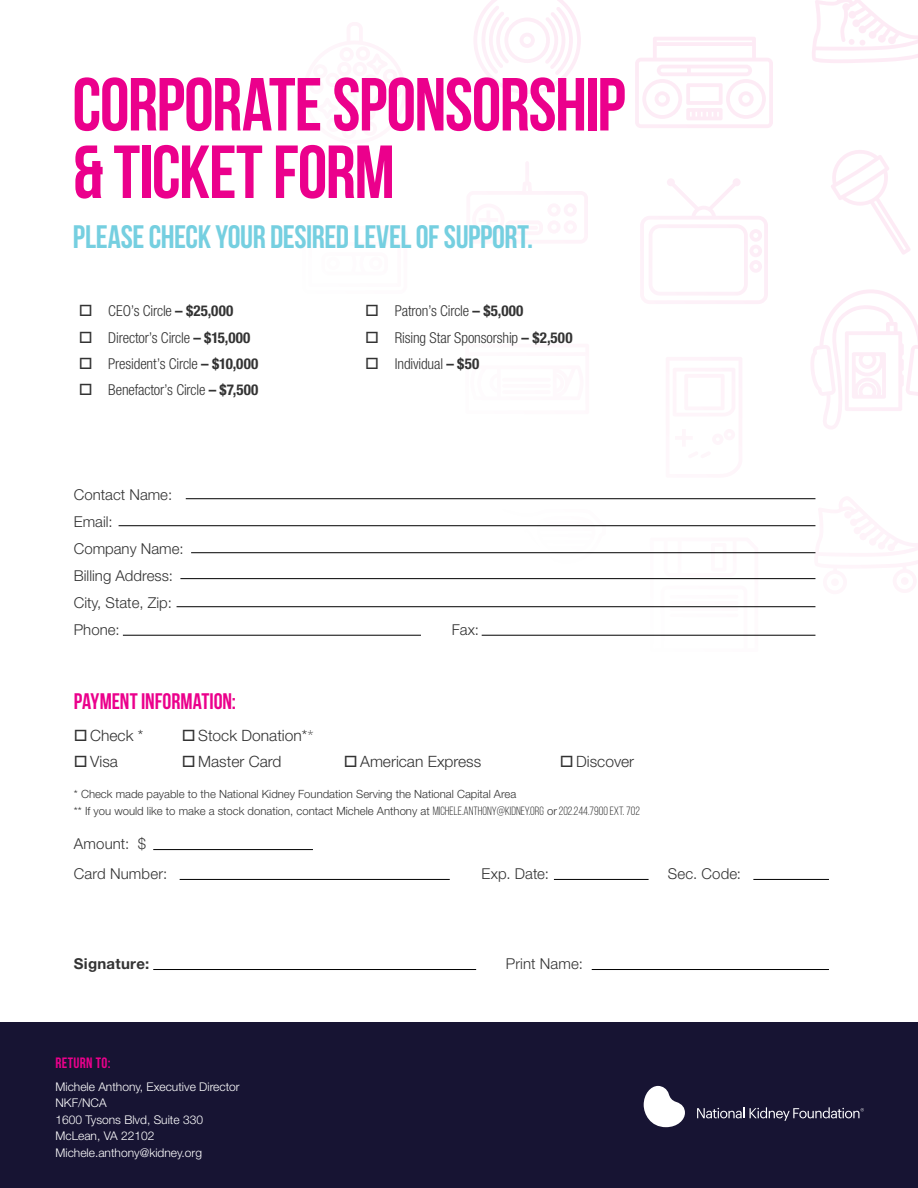
<style>
.page{position:relative;width:918px;height:1188px;background:#fff}
.page>*{position:absolute;margin:0;border:0;box-sizing:border-box;transform-origin:0 0}
.t1{font:700 75px/67.5px "Bebas Neue";letter-spacing:-.02em;color:#eb008c}
.t2{font:700 32.55px "Bebas Neue";letter-spacing:-.015em;color:#75cfe0}
.t3{font:700 22.5px "Bebas Neue";letter-spacing:-.005em;color:#eb008c}
.t4{font:300 15.6px "Helvetica Neue LT Std";color:#333}
.Bullet2{font:300 condensed 15px "Helvetica Neue LT Std";letter-spacing:-.01em;color:#333}
.t5{font:300 15px "Helvetica Neue LT Std";color:#333}
.t6{font:700 15px "Helvetica Neue LT Std";letter-spacing:.02em;color:#333}
.t7{font:700 15px "Bebas Neue";letter-spacing:.025em;color:#eb008c}
.Sponsor_Text{font:300 12px "Helvetica Neue LT Std";color:#fff}
.t8{font:300 11.4px "Helvetica Neue LT Std";color:#333}
.s1{font-weight:700}
.s2{font-family:"Bebas Neue";font-weight:400}
.s3{font-family:"Bebas Neue";font-weight:400;font-size:12px}
</style>
<div class="page">
<svg style="left:339px;top:22px;width:67px;height:86px"></svg>
<svg style="left:486px;top:161px;width:102px;height:82px"></svg>
<svg style="left:635px;top:37px;width:138px;height:91px"></svg>
<svg style="left:812px;top:0;width:106px;height:63px"></svg>
<hr style="left:502px;top:378px;width:49px;height:4px;background:#fefafc;border-radius:2px">
<hr style="left:502px;top:384px;width:49px;height:4px;background:#fefafc;border-radius:2px">
<hr style="left:502px;top:390px;width:49px;height:4px;background:#fefafc;border-radius:2px">
<svg style="left:640px;top:178px;width:128px;height:126px"></svg>
<svg style="left:831px;top:150px;width:80px;height:105px"></svg>
<svg style="left:449px;top:526px;width:157px;height:28px"></svg>
<svg style="left:666px;top:357px;width:76px;height:90px"></svg>
<svg style="left:811px;top:289px;width:107px;height:140px"></svg>
<svg style="left:305px;top:553px;width:99px;height:82px"></svg>
<svg style="left:474px;top:0;width:107px;height:94px"></svg>
<svg style="left:650px;top:553px;width:108px;height:82px"></svg>
<svg style="left:813px;top:497px;width:105px;height:96px"></svg>
<div style="left:831px;top:578px;width:8px;height:8px;background:#fef6fa;border-radius:50%"></div>
<div style="left:901px;top:577px;width:8px;height:8px;background:#fef3f9;border-radius:50%"></div>
<div style="left:0;top:1023px;width:918px;height:165px;background:#171433"></div>
<hr style="left:186px;top:498px;width:629px;height:1px;background:#000">
<hr style="left:119px;top:525px;width:696px;height:1px;background:#000">
<hr style="left:191px;top:552px;width:624px;height:1px;background:#000">
<hr style="left:180px;top:578px;width:635px;height:1px;background:#000">
<hr style="left:177px;top:606px;width:638px;height:1px;background:#000">
<hr style="left:123px;top:635px;width:298px;height:1px;background:#000">
<hr style="left:482px;top:635px;width:333px;height:1px;background:#000">
<hr style="left:153px;top:969px;width:323px;height:1px;background:#000">
<hr style="left:592px;top:969px;width:237px;height:1px;background:#000">
<hr style="left:153px;top:849px;width:160px;height:1px;background:#000">
<hr style="left:180px;top:879px;width:270px;height:1px;background:#000">
<hr style="left:554px;top:879px;width:95px;height:1px;background:#000">
<hr style="left:753px;top:879px;width:76px;height:1px;background:#000">
<svg style="left:644px;top:1086px;width:41px;height:41px"></svg>
<svg style="left:697px;top:1107px;width:47px;height:11px"></svg>
<svg style="left:750px;top:1107px;width:114px;height:14px"></svg>
<h1 class="t1" style="left:72px;top:70px;width:555px">CORPORATE SPONSORSHIP &amp; TICKET FORM</h1>
<h3 class="t2" style="left:73px;top:218px;width:462px">PLEASE CHECK YOUR DESIRED LEVEL OF SUPPORT.</h3>
<p class="Bullet2" style="left:79px;top:302px;width:156px">□ CEO’s Circle <span class="s1">– $25,000</span></p>
<p class="Bullet2" style="left:79px;top:329px;width:173px">□ Director’s Circle <span class="s1">– $15,000</span></p>
<p class="Bullet2" style="left:79px;top:355px;width:181px">□ President’s Circle <span class="s1">– $10,000</span></p>
<p class="Bullet2" style="left:79px;top:381px;width:181px">□ Benefactor’s Circle <span class="s1">– $7,500</span></p>
<p class="Bullet2" style="left:365px;top:302px;width:160px">□ Patron’s Circle <span class="s1">– $5,000</span></p>
<p class="Bullet2" style="left:365px;top:329px;width:209px">□ Rising Star Sponsorship <span class="s1">– $2,500</span></p>
<p class="Bullet2" style="left:365px;top:355px;width:115px">□ Individual <span class="s1">– $50</span></p>
<p class="t5" style="left:74px;top:485px;width:100px">Contact Name:</p>
<p class="t5" style="left:74px;top:512px;width:40px">Email:</p>
<p class="t5" style="left:74px;top:539px;width:111px">Company Name:</p>
<p class="t5" style="left:74px;top:566px;width:101px">Billing Address:</p>
<p class="t5" style="left:74px;top:593px;width:100px">City, State, Zip:</p>
<p class="t5" style="left:74px;top:620px;width:47px">Phone:</p>
<p class="t5" style="left:452px;top:620px;width:29px">Fax:</p>
<h4 class="t3" style="left:74px;top:689px;width:164px">PAYMENT INFORMATION:</h4>
<p class="t4" style="left:74px;top:726px;width:71px">□ Check *</p>
<p class="t4" style="left:182px;top:726px;width:133px">□ Stock Donation*<span class="s2">*</span></p>
<p class="t4" style="left:74px;top:751px;width:46px">□ Visa</p>
<p class="t4" style="left:182px;top:751px;width:101px">□ Master Card</p>
<p class="t4" style="left:344px;top:751px;width:139px">□ American Express</p>
<p class="t4" style="left:560px;top:751px;width:76px">□ Discover</p>
<p class="t8" style="left:74px;top:787px;width:444px">* Check made payable to the National Kidney Foundation Serving the National Capital Area</p>
<p class="t8" style="left:74px;top:804px;width:568px">** If you would like to make a stock donation, contact Michele Anthony at <span class="s3">MICHELE.ANTHONY@KIDNEY.ORG</span> or<span class="s3">202.244.7900 EXT. 702</span></p>
<p class="t5" style="left:74px;top:834px;width:74px">Amount: $</p>
<p class="t5" style="left:74px;top:864px;width:95px">Card Number:</p>
<p class="t5" style="left:481px;top:864px;width:69px">Exp. Date:</p>
<p class="t5" style="left:668px;top:864px;width:75px">Sec. Code:</p>
<p class="t6" style="left:74px;top:954px;width:77px">Signature:</p>
<p class="t5" style="left:506px;top:954px;width:79px">Print Name:</p>
<h5 class="t7" style="left:55px;top:1054px;width:57px">RETURN TO:</h5>
<p class="Sponsor_Text" style="left:55px;top:1079px;width:186px">Michele Anthony, Executive Director</p>
<p class="Sponsor_Text" style="left:55px;top:1096px;width:53px">NKF/NCA</p>
<p class="Sponsor_Text" style="left:55px;top:1112px;width:149px">1600 Tysons Blvd, Suite 330</p>
<p class="Sponsor_Text" style="left:55px;top:1129px;width:100px">McLean, VA 22102</p>
<p class="Sponsor_Text" style="left:55px;top:1145px;width:148px">Michele.anthony@kidney.org</p>
</div>
